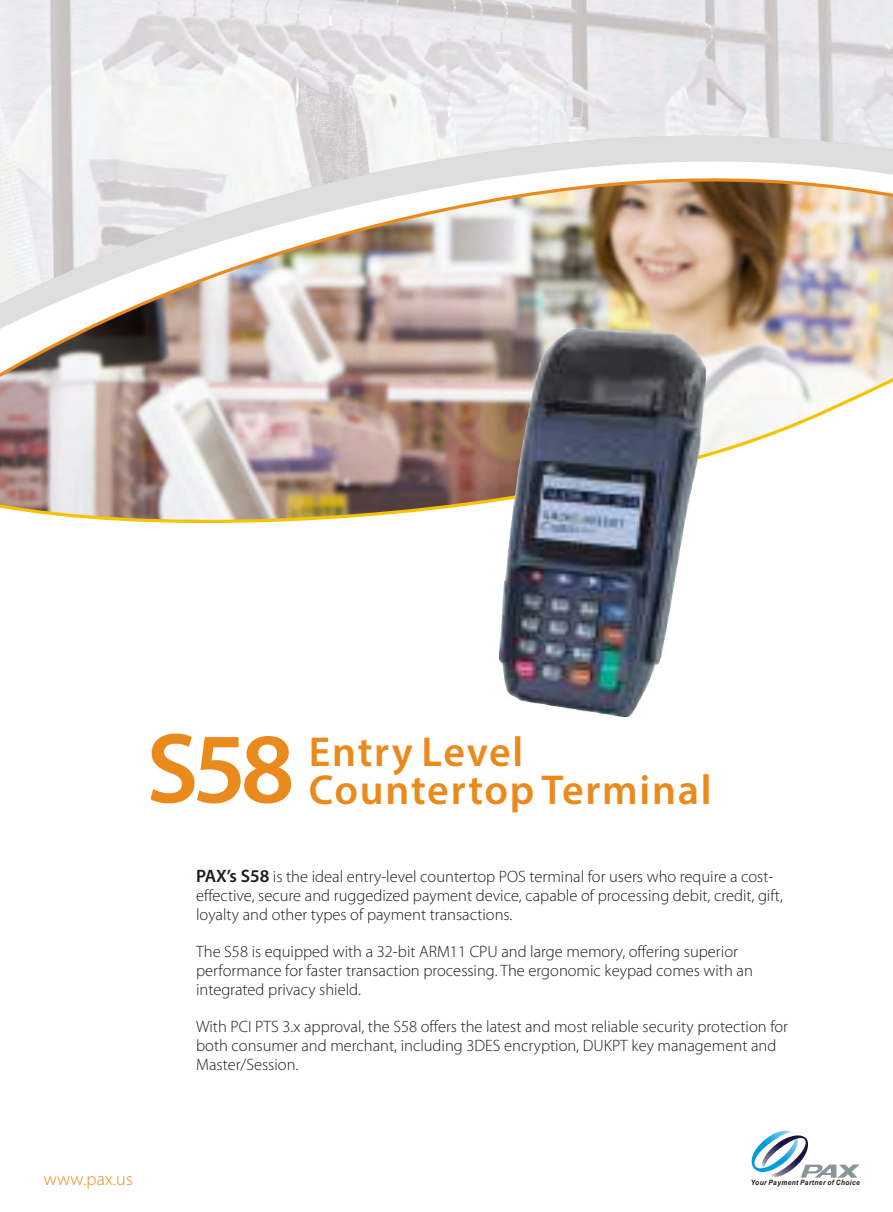
<style>
.page{position:relative;width:893px;height:1212px;background:#fff}
.page>*{position:absolute;margin:0;border:0;box-sizing:border-box;transform-origin:0 0}
.t1{font:600 100.5px "Myriad Pro";color:#eb8a1c}
.t2{font:600 42px/38.4px "Myriad Pro";letter-spacing:.04em;color:#eb8a1c}
.t3{font:300 18px "Myriad Pro";letter-spacing:.01em;color:#eb8a1c}
.t4{font:300 16.5px/18.8px "Myriad Pro";color:#1f1a17}
.t5{font:italic 700 7.35px "Arial";letter-spacing:.055em;color:#1f1a17;scale:.9 1}
.s1{font-weight:600;font-size:18px}
</style>
<div class="page">
<img style="left:4px;top:335px;width:889px;height:36px">
<img style="left:0;top:310px;width:893px;height:25px">
<img style="left:0;top:0;width:893px;height:310px">
<img style="left:0;top:371px;width:893px;height:152px">
<svg style="left:751px;top:1130px;width:109px;height:48px"></svg>
<img style="left:499px;top:330px;width:207px;height:387px">
<h1 class="t1" style="left:146px;top:727px;width:150px">S58</h1>
<h2 class="t2" style="left:309px;top:736px;width:404px">Entry Level<br>Countertop Terminal</h2>
<p class="t4" style="left:196px;top:869px;width:588px"><span class="s1">PAX’s S58</span> is the ideal entry-level countertop POS terminal for users who require a cost&shy;effective, secure and ruggedized payment device, capable of processing debit, credit, gift, loyalty and other types of payment transactions.</p>
<p class="t4" style="left:196px;top:944px;width:558px">The S58 is equipped with a 32-bit ARM11 CPU and large memory, offering superior performance for faster transaction processing. The ergonomic keypad comes with an integrated privacy shield.</p>
<p class="t4" style="left:196px;top:1019px;width:593px">With PCI PTS 3.x approval, the S58 offers the latest and most reliable security protection for both consumer and merchant, including 3DES encryption, DUKPT key management and<br>Master/Session.</p>
<p class="t3" style="left:44px;top:1171px;width:90px">www.pax.us</p>
<p class="t5" style="left:751px;top:1180px;width:123px">Your Payment Partner of Choice</p>
</div>
